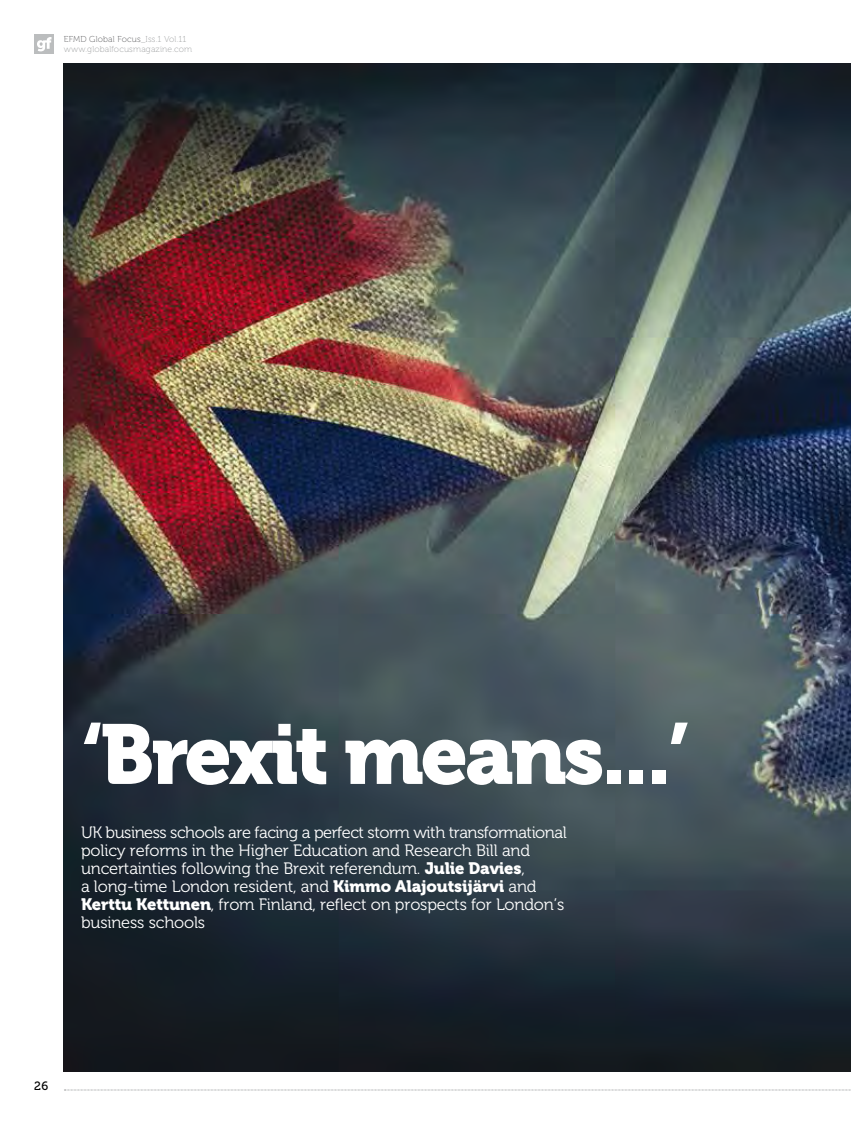
<style>
.page{position:relative;width:851px;height:1127px;background:#fff}
.page>*{position:absolute;margin:0;border:0;box-sizing:border-box;transform-origin:0 0}
.t1{font:84px "Museo 900";letter-spacing:-.04em;color:#fff}
.t2{font:16.5px/18px "Museo 300";letter-spacing:-.01em;color:#fff}
.t3{font:12px "Museo 500";color:#000}
.t4{font:8.7px/10.1px "Museo 100";letter-spacing:.02em;color:#9c9e9f}
.s1{color:#58585a}
.s2{font-family:"Museo 900"}
</style>
<div class="page">
<div style="left:34px;top:34px;width:20px;height:20px;background:#bbbdbe"></div>
<svg style="left:37px;top:37px;width:14px;height:14px"></svg>
<svg style="left:64px;top:1089px;width:787px;height:1px"></svg>
<img style="left:64px;top:64px;width:786px;height:1008px">
<p class="t4" style="left:64px;top:35px;width:130px"><span class="s1">EFMD Global Focus</span>_Iss.1 Vol.11 www.globalfocusmagazine.com</p>
<h1 class="t1" style="left:81px;top:707px;width:611px">‘Brexit means...’</h1>
<p class="t2" style="left:81px;top:823px;width:487px">UK business schools are facing a perfect storm with transformational policy reforms in the Higher Education and Research Bill and uncertainties following the Brexit referendum. <span class="s2">Julie Davies</span>,<br>a long-time London resident, and <span class="s2">Kimmo Alajoutsijärvi</span> and <span class="s2">Kerttu Kettunen</span>, from Finland, reflect on prospects for London’s business schools</p>
<p class="t3" style="left:34px;top:1079px;width:15px">26</p>
</div>
